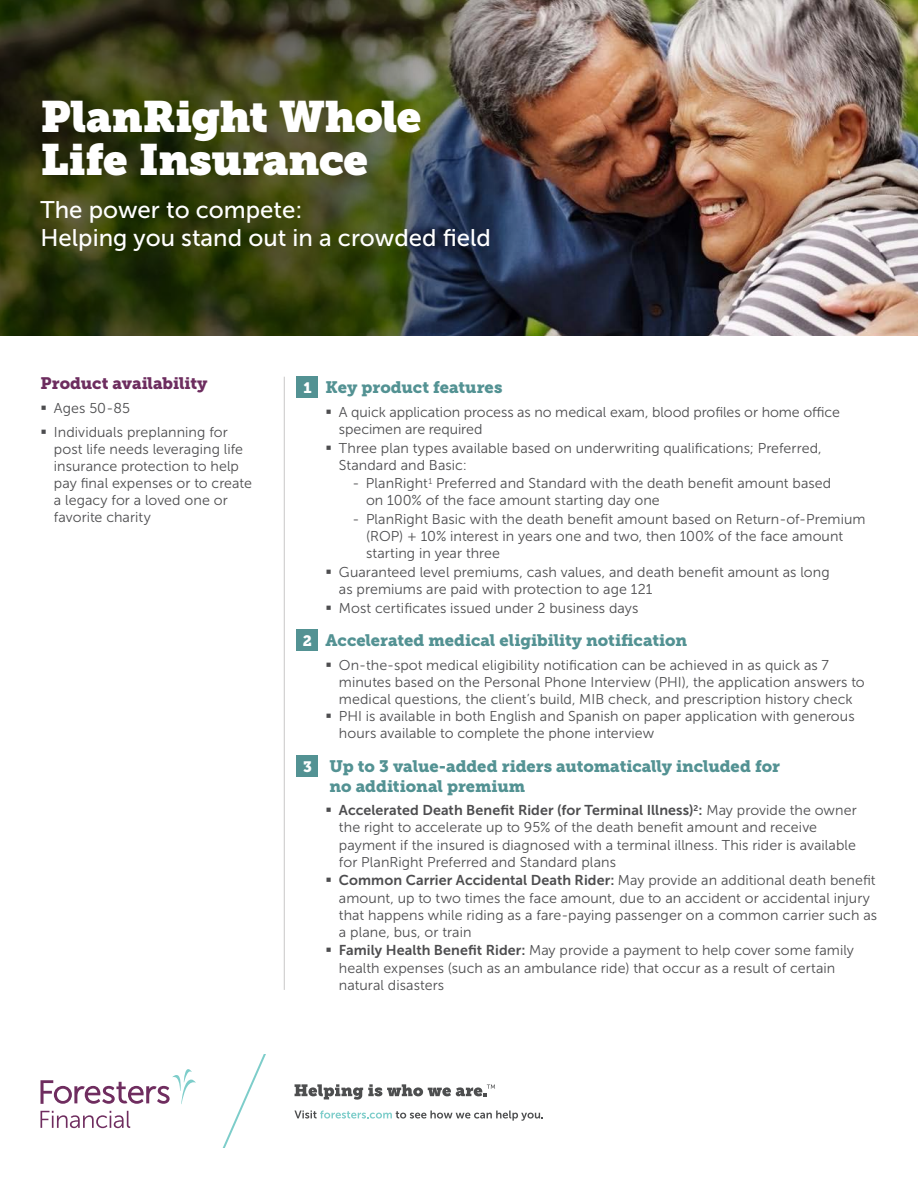
<style>
.page{position:relative;width:918px;height:1188px;background:#fff}
.page>*{position:absolute;margin:0;border:0;box-sizing:border-box;transform-origin:0 0}
.t1{font:43.5px/43.5px "Museo Slab";letter-spacing:-.01em;color:#fff}
.t2{font:24px/28.8px "Museo Sans 500";color:#fff}
.t3{font:16.5px/19.8px "Museo Slab 900";letter-spacing:-.005em;color:#539293}
.t4{font:16.5px "Museo Slab 900";letter-spacing:-.005em;color:#6d2d5f}
.t5{font:15px "Museo Slab 900";color:#fff}
.t6{font:14.25px/17.1px "Museo Sans 300";letter-spacing:.005em;color:#4d4d4f}
.t7{font:14.25px "Museo Sans 700";letter-spacing:.005em;color:#4d4d4f}
.s1{font-family:"Museo Sans 300"}
.s2{font-family:"Museo Sans 700"}
</style>
<div class="page">
<img style="left:612px;top:0;width:306px;height:336px">
<img style="left:0;top:0;width:612px;height:336px">
<div style="left:297px;top:377px;width:21px;height:21px;background:#539293"></div>
<div style="left:297px;top:630px;width:21px;height:21px;background:#539293"></div>
<div style="left:297px;top:755px;width:21px;height:21px;background:#539293"></div>
<svg style="left:40px;top:1069px;width:156px;height:35px"></svg>
<svg style="left:40px;top:1111px;width:90px;height:17px"></svg>
<svg style="left:294px;top:1110px;width:249px;height:11px"></svg>
<svg style="left:222px;top:1054px;width:44px;height:94px"></svg>
<svg style="left:295px;top:1084px;width:200px;height:16px"></svg>
<hr style="left:284px;top:377px;width:1px;height:613px;background:#c8c7c7">
<h1 class="t1" style="left:40px;top:95px;width:382px">PlanRight Whole<br>Life Insurance</h1>
<h2 class="t2" style="left:40px;top:195px;width:452px">The power to compete:<br>Helping you stand out in a crowded field</h2>
<p class="t4" style="left:40px;top:374px;width:169px">Product availability</p>
<p class="t6" style="left:54px;top:396px;width:175px;line-height:23.9px">Ages 50-85<br>Individuals preplanning for</p>
<p class="t6" style="left:54px;top:441px;width:200px">post life needs leveraging life insurance protection to help pay final expenses or to create a legacy for a loved one or favorite charity</p>
<p class="t5" style="left:303px;top:379px;width:10px">1</p>
<p class="t5" style="left:303px;top:632px;width:11px">2</p>
<p class="t5" style="left:303px;top:758px;width:10px">3</p>
<p class="t3" style="left:326px;top:377px;width:178px">Key product features</p>
<p class="t6" style="left:339px;top:403px;width:502px">A quick application process as no medical exam, blood profiles or home office specimen are required</p>
<p class="t6" style="left:339px;top:439px;width:484px">Three plan types available based on underwriting qualifications; Preferred,<br>Standard and Basic:</p>
<p class="t6" style="left:366px;top:475px;width:467px;text-indent:-14px">- PlanRight<sup>1</sup> Preferred and Standard with the death benefit amount based on 100% of the face amount starting day one</p>
<p class="t6" style="left:366px;top:511px;width:501px;text-indent:-13px">- PlanRight Basic with the death benefit amount based on Return-of-Premium (ROP) + 10% interest in years one and two, then 100% of the face amount starting in year three</p>
<p class="t6" style="left:339px;top:564px;width:492px">Guaranteed level premiums, cash values, and death benefit amount as long as premiums are paid with protection to age 121</p>
<p class="t6" style="left:339px;top:600px;width:301px">Most certificates issued under 2 business days</p>
<p class="t3" style="left:326px;top:631px;width:363px">Accelerated medical eligibility notification</p>
<p class="t6" style="left:339px;top:657px;width:527px">On-the-spot medical eligibility notification can be achieved in as quick as 7 minutes based on the Personal Phone Interview (PHI), the application answers to medical questions, the client’s build, MIB check, and prescription history check PHI is available in both English and Spanish on paper application with generous hours available to complete the phone interview</p>
<p class="t3" style="left:330px;top:756px;width:452px">Up to 3 value-added riders automatically included for no additional premium</p>
<p class="t7" style="left:339px;top:803px;width:519px">Accelerated Death Benefit Rider (for Terminal Illness)<sup>2</sup>: <span class="s1">May provide the owner</span></p>
<p class="t6" style="left:339px;top:819px;width:518px">the right to accelerate up to 95% of the death benefit amount and receive payment if the insured is diagnosed with a terminal illness. This rider is available for PlanRight Preferred and Standard plans</p>
<p class="t7" style="left:339px;top:873px;width:538px">Common Carrier Accidental Death Rider: <span class="s1">May provide an additional death benefit</span></p>
<p class="t6" style="left:339px;top:889px;width:540px">amount, up to two times the face amount, due to an accident or accidental injury that happens while riding as a fare-paying passenger on a common carrier such as a plane, bus, or train</p>
<p class="t6" style="left:339px;top:942px;width:517px"><span class="s2">Family Health Benefit Rider:</span> May provide a payment to help cover some family health expenses (such as an ambulance ride) that occur as a result of certain natural disasters</p>
</div>
